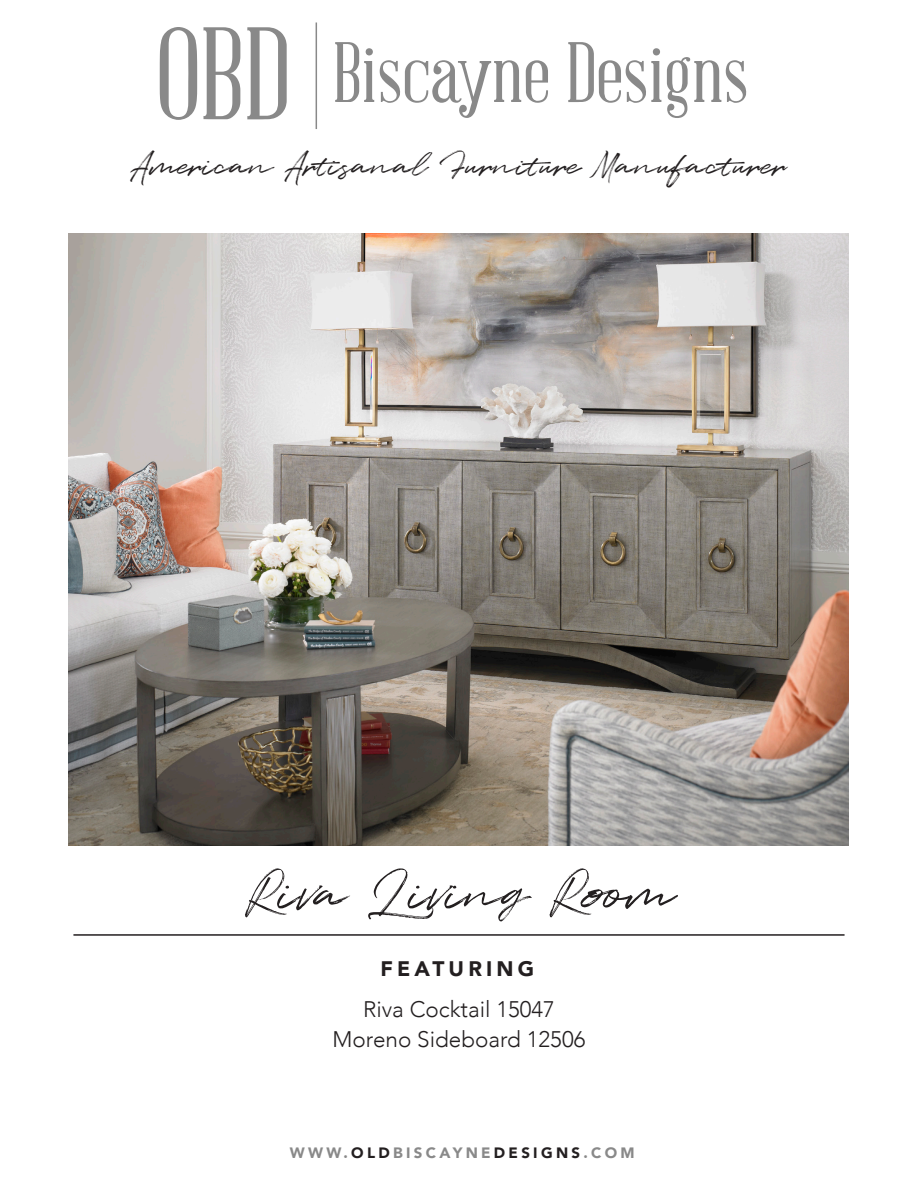
<style>
.page{position:relative;width:918px;height:1188px;background:#fff}
.page>*{position:absolute;margin:0;border:0;box-sizing:border-box;transform-origin:0 0}
.t1{font:129px "Abraham Lincoln";color:#898989}
.t2{font:84px "Abraham Lincoln";color:#898989}
.t3{font:54px "Quentin";color:#231f20}
.t4{font:33px "Quentin";color:#231f20}
.t5{font:300 22.5px "Avenir";color:#231f20}
.t6{font:900 21px "Avenir";letter-spacing:.2em;color:#231f20}
.t7{font:900 15px "Avenir";letter-spacing:.22em;color:#898989}
.s1{color:#231f20}
</style>
<div class="page">
<hr style="left:316px;top:22px;width:1px;height:107px;background:#898989">
<hr style="left:73px;top:934px;width:772px;height:2px;background:#231f20">
<img style="left:68px;top:233px;width:781px;height:612px">
<p class="t1" style="left:156px;top:7px;width:136px">OBD</p>
<p class="t2" style="left:333px;top:29px;width:417px">Biscayne Designs</p>
<p class="t4" style="left:131px;top:143px;width:657px">American Artisanal Furniture Manufacturer</p>
<p class="t3" style="left:244px;top:857px;width:431px">Riva Living Room</p>
<p class="t6" style="left:380px;top:951px;width:155px">FEATURING</p>
<p class="t5" style="left:363px;top:996px;width:193px">Riva Cocktail 15047</p>
<p class="t5" style="left:333px;top:1026px;width:254px">Moreno Sideboard 12506</p>
<p class="t7" style="left:290px;top:1140px;width:346px">WWW.<span class="s1">OLD</span>BISCAYNE<span class="s1">DESIGNS</span>.COM</p>
</div>
